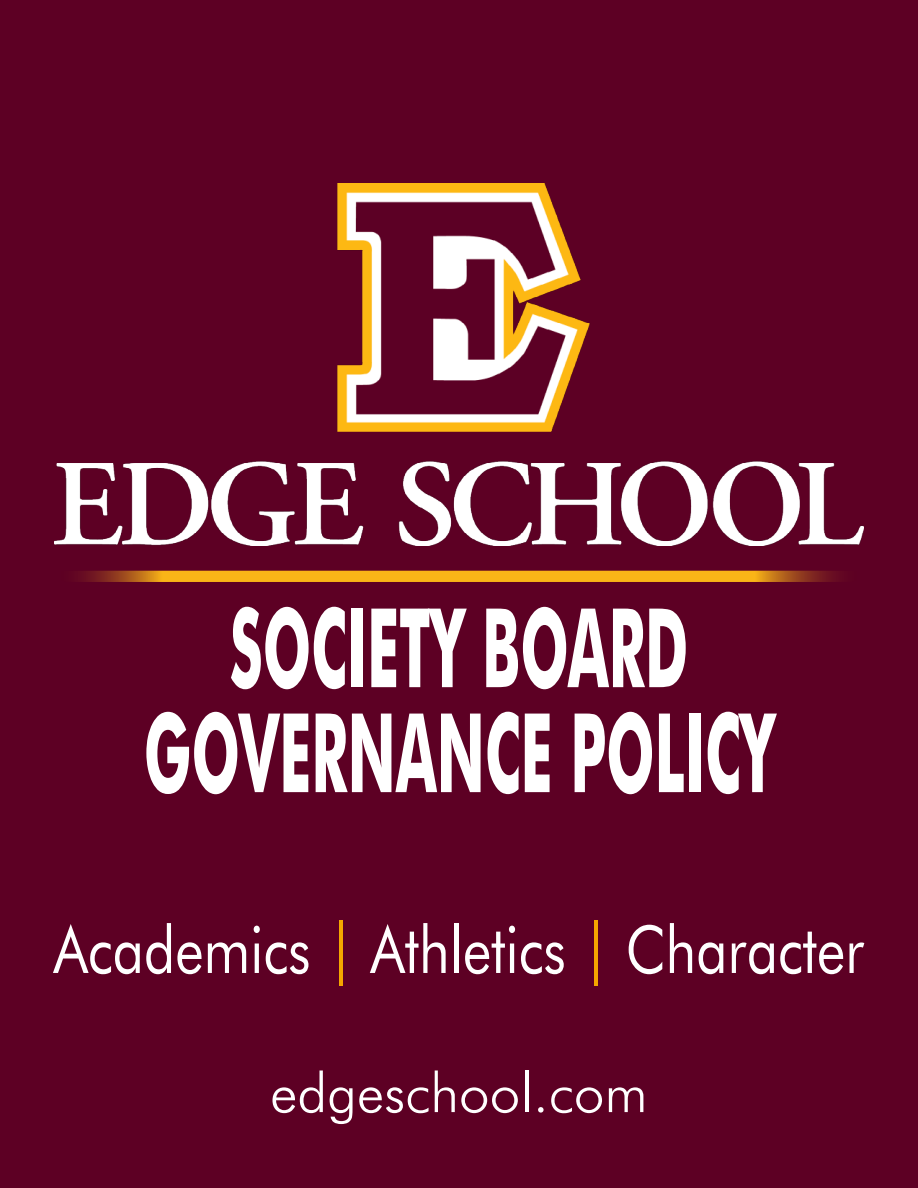
<style>
.page{position:relative;width:918px;height:1188px;background:#5d0024}
.page>*{position:absolute;margin:0;border:0;box-sizing:border-box;transform-origin:0 0}
.t1{font:700 109.95px/105px "Futura BT";color:#fff;text-align:center;scale:.51 1}
.t2{font:66px "Futura BT";color:#fff;scale:.83 1}
.t3{font:300 54.9px "Futura BT";color:#fff}
.s1{color:#f4a700}
</style>
<div class="page">
<img style="left:54px;top:184px;width:810px;height:362px">
<svg style="left:81px;top:571px;width:755px;height:11px;background:#e69e18"></svg>
<h1 class="t1" style="left:144px;top:605px;width:1238px">SOCIETY BOARD<br>GOVERNANCE POLICY</h1>
<p class="t2" style="left:54px;top:922px;width:978px">Academics <span class="s1">|</span> Athletics <span class="s1">|</span> Character</p>
<p class="t3" style="left:270px;top:1071px;width:379px">edgeschool.com</p>
</div>
